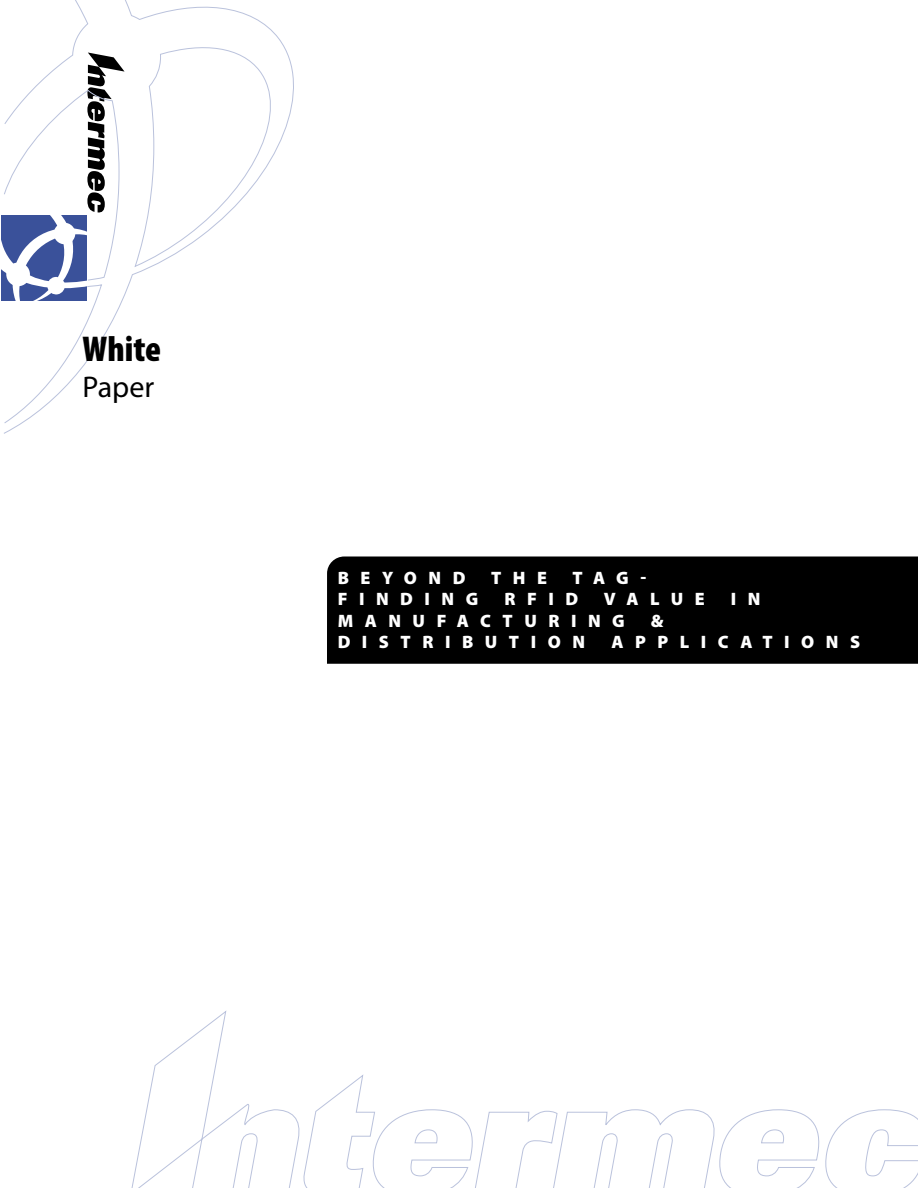
<style>
.page{position:relative;width:918px;height:1188px;background:#fff}
.page>*{position:absolute;margin:0;border:0;box-sizing:border-box;transform-origin:0 0}
.t1{font:900 condensed 36px "Myriad Pro";color:#000}
.t2{font:30px "Myriad Pro";color:#000}
.heading_1{font:900 18px "Myriad Pro";letter-spacing:.64em;color:#fff}
</style>
<div class="page">
<div style="left:327px;top:557px;width:591px;height:107px;background:#000"></div>
<svg style="left:4px;top:0;width:289px;height:434px"></svg>
<svg style="left:2px;top:53px;width:123px;height:248px"></svg>
<svg style="left:131px;top:1011px;width:787px;height:177px"></svg>
<p class="t1" style="left:83px;top:329px;width:80px">White</p>
<p class="t2" style="left:83px;top:370px;width:73px">Paper</p>
<p class="heading_1" style="left:338px;top:567px;width:129px">BEYOND</p>
<p class="heading_1" style="left:491px;top:567px;width:57px">THE</p>
<p class="heading_1" style="left:573px;top:567px;width:75px">TAG-</p>
<p class="heading_1" style="left:338px;top:589px;width:142px">FINDING</p>
<p class="heading_1" style="left:505px;top:589px;width:75px">RFID</p>
<p class="heading_1" style="left:604px;top:589px;width:102px">VALUE</p>
<p class="heading_1" style="left:731px;top:589px;width:31px">I N</p>
<p class="heading_1" style="left:338px;top:610px;width:289px">MANUFACTURING</p>
<p class="heading_1" style="left:651px;top:610px;width:14px">&amp;</p>
<p class="heading_1" style="left:338px;top:632px;width:249px">DISTRIBUTION</p>
<p class="heading_1" style="left:611px;top:632px;width:250px">APPLICATIONS</p>
</div>
